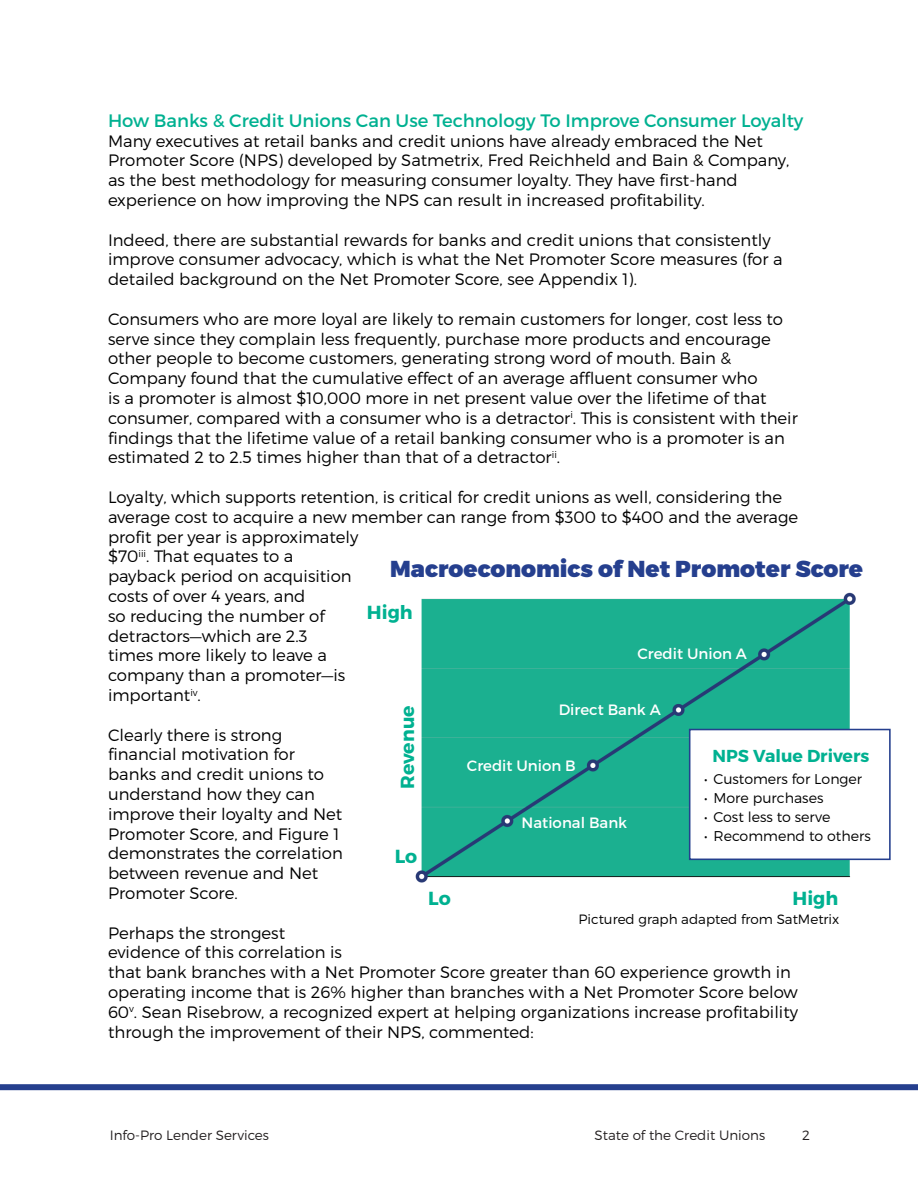
<style>
.page{position:relative;width:918px;height:1188px;background:#fff}
.page>*{position:absolute;margin:0;border:0;box-sizing:border-box;transform-origin:0 0}
.t1{font:900 23.1px "Montserrat";color:#253f8e}
.t2{font:700 18.9px "Montserrat";color:#00b191}
.t3{font:18px "Montserrat";color:#00b191}
.t4{font:700 17.4px "Montserrat";color:#00b191}
.t5{font:300 16.5px/19.8px "Montserrat";color:#000}
.t6{font:15px "Montserrat";color:#fff}
.t7{font:300 14.1px "Montserrat";color:#000}
.t8{font:300 13.5px "Montserrat";color:#231f20}
.t9{font:300 13.5px "Montserrat";color:#000}
</style>
<div class="page">
<div style="left:0;top:1084px;width:918px;height:6px;background:#253f8e"></div>
<img style="left:415px;top:592px;width:444px;height:291px">
<div style="left:689px;top:729px;width:202px;height:131px;background:#fff;border:2px solid #253f8e"></div>
<p class="t3" style="left:108px;top:109px;width:697px">How Banks &amp; Credit Unions Can Use Technology To Improve Consumer Loyalty</p>
<p class="t5" style="left:108px;top:131px;width:683px">Many executives at retail banks and credit unions have already embraced the Net Promoter Score (NPS) developed by Satmetrix, Fred Reichheld and Bain &amp; Company, as the best methodology for measuring consumer loyalty. They have first-hand experience on how improving the NPS can result in increased profitability.</p>
<p class="t5" style="left:108px;top:230px;width:676px">Indeed, there are substantial rewards for banks and credit unions that consistently improve consumer advocacy, which is what the Net Promoter Score measures (for a detailed background on the Net Promoter Score, see Appendix 1).</p>
<p class="t5" style="left:108px;top:309px;width:691px">Consumers who are more loyal are likely to remain customers for longer, cost less to serve since they complain less frequently, purchase more products and encourage other people to become customers, generating strong word of mouth. Bain &amp; Company found that the cumulative effect of an average affluent consumer who<br>is a promoter is almost $10,000 more in net present value over the lifetime of that consumer, compared with a consumer who is a detractor<sup>i</sup>. This is consistent with their findings that the lifetime value of a retail banking consumer who is a promoter is an estimated 2 to 2.5 times higher than that of a detractor<sup>ii</sup>.</p>
<p class="t5" style="left:108px;top:487px;width:692px">Loyalty, which supports retention, is critical for credit unions as well, considering the average cost to acquire a new member can range from $300 to $400 and the average profit per year is approximately<br>$70<sup>iii</sup>. That equates to a<br>payback period on acquisition<br>costs of over 4 years, and<br>so reducing the number of<br>detractors—which are 2.3<br>times more likely to leave a<br>company than a promoter—is<br>important<sup>iv</sup>.</p>
<p class="t5" style="left:108px;top:725px;width:236px">Clearly there is strong financial motivation for banks and credit unions to understand how they can improve their loyalty and Net<br>Promoter Score, and Figure 1 demonstrates the correlation between revenue and Net<br>Promoter Score.</p>
<p class="t5" style="left:108px;top:923px;width:692px">Perhaps the strongest<br>evidence of this correlation is<br>that bank branches with a Net Promoter Score greater than 60 experience growth in operating income that is 26% higher than branches with a Net Promoter Score below 60<sup>v</sup>. Sean Risebrow, a recognized expert at helping organizations increase profitability through the improvement of their NPS, commented:</p>
<p class="t1" style="left:390px;top:554px;width:474px">Macroeconomics of Net Promoter Score</p>
<p class="t2" style="left:367px;top:601px;width:47px">High</p>
<p class="t6" style="left:637px;top:645px;width:111px">Credit Union A</p>
<p class="t6" style="left:559px;top:700px;width:104px">Direct Bank A</p>
<p class="t2" style="left:396px;top:789px;width:85px;rotate:-90deg">Revenue</p>
<p class="t4" style="left:713px;top:745px;width:158px">NPS Value Drivers</p>
<p class="t7" style="left:704px;top:771px;width:160px">• Customers for Longer</p>
<p class="t7" style="left:704px;top:790px;width:121px">• More purchases</p>
<p class="t7" style="left:704px;top:809px;width:128px">• Cost less to serve</p>
<p class="t7" style="left:704px;top:828px;width:168px">• Recommend to others</p>
<p class="t6" style="left:467px;top:756px;width:110px">Credit Union B</p>
<p class="t6" style="left:522px;top:814px;width:107px">National Bank</p>
<p class="t2" style="left:395px;top:844px;width:24px">Lo</p>
<p class="t2" style="left:428px;top:887px;width:24px">Lo</p>
<p class="t2" style="left:793px;top:887px;width:47px">High</p>
<p class="t9" style="left:578px;top:911px;width:262px">Pictured graph adapted from SatMetrix</p>
<p class="t8" style="left:110px;top:1127px;width:161px">Info-Pro Lender Services</p>
<p class="t8" style="left:595px;top:1127px;width:172px">State of the Credit Unions</p>
<p class="t8" style="left:802px;top:1127px;width:9px">2</p>
</div>
